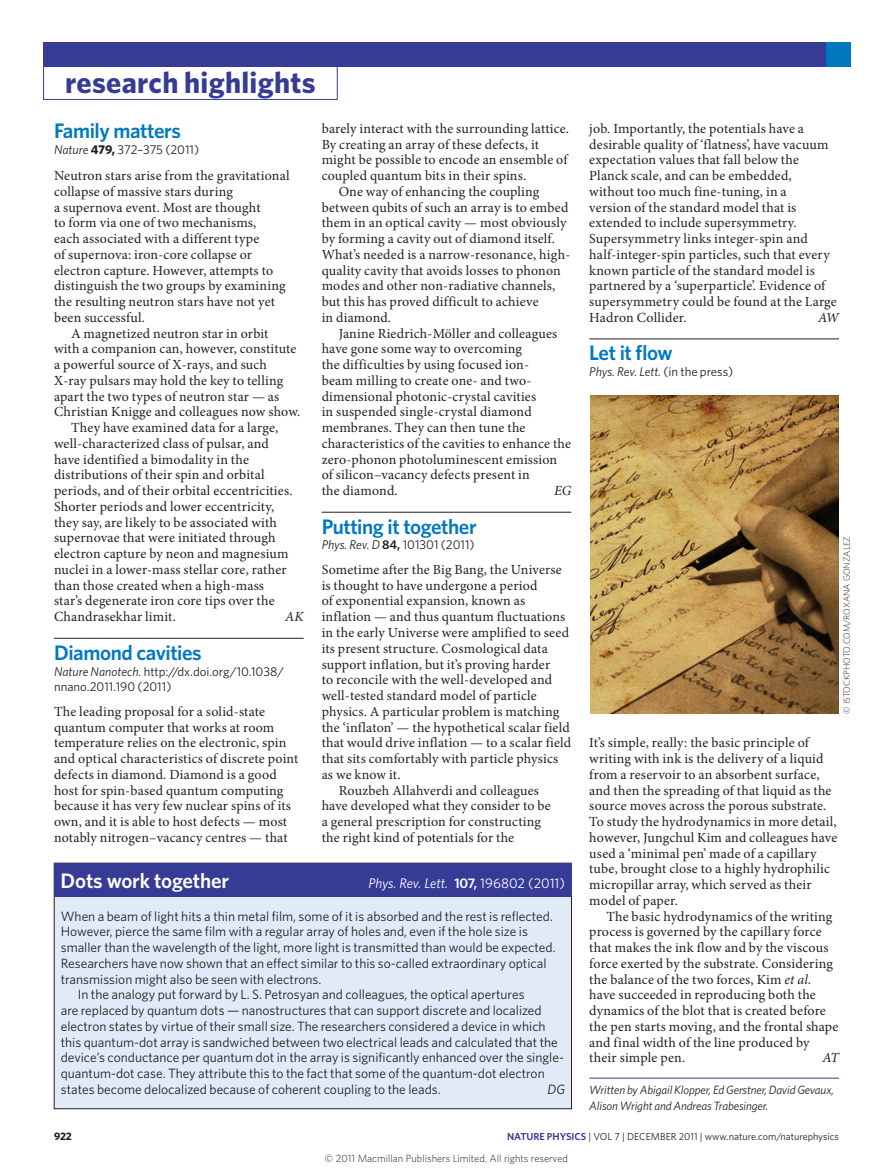
<style>
.page{position:relative;width:893px;height:1174px;background:#fff}
.page>*{position:absolute;margin:0;border:0;box-sizing:border-box;transform-origin:0 0}
.t1{font:700 30px "Whitney";letter-spacing:.01em;color:#363b95}
.Title_w_rule{font:600 21px "Whitney";letter-spacing:-.02em;color:#0078c0}
.RH_box_title{font:600 21px "Whitney";letter-spacing:-.01em;color:#fff}
.Title{font:600 21px "Whitney";letter-spacing:-.02em;color:#0078c0}
.Body_text{font:13.95px/15.8px "Minion Pro";letter-spacing:.015em;color:#231f20}
.Body_first{font:13.95px/15.8px "Minion Pro";letter-spacing:.015em;color:#231f20}
.RH_box_title-2{font:italic 13.95px "Whitney";letter-spacing:-.01em;color:#fff}
.Body_text-2{font:italic 13.95px "Minion Pro";letter-spacing:-.045em;color:#231f20}
.Box_body_text{font:13.5px/15.8px "Whitney";color:#231f20}
.Box_body_first{font:13.5px/15.8px "Whitney";color:#231f20}
.Box_body_text-2{font:italic 13.5px "Whitney";color:#231f20}
.Journal_DOI_ref{font:12.75px/15.8px "Whitney";color:#231f20}
.Journal_DOI_ref-2{font:italic 12.75px "Whitney";letter-spacing:-.01em;color:#231f20}
.Author_information{font:italic 12px/15.8px "Whitney";letter-spacing:-.01em;color:#231f20}
.t2{font:700 10.8px "Whitney";color:#231f20}
.t3{font:300 10.5px "Whitney";color:#231f20}
.t4{font:10.2px "Whitney";color:#231f20}
.Picture_credit{font:300 9px "Whitney";color:#231f20}
.s1{font-style:italic}
.s2{font-weight:700}
.s3{font-weight:600}
.s4{font-weight:600;font-style:normal}
.s5{font-style:normal}
.s6{font-weight:600;color:#363b95}
</style>
<div class="page">
<div style="left:43px;top:66px;width:295px;height:34px;border:1px solid #363b95"></div>
<div style="left:43px;top:43px;width:806px;height:24px;background:#363b95"></div>
<div style="left:826px;top:43px;width:24px;height:24px;background:#0078c0"></div>
<hr style="left:54px;top:638px;width:250px;height:1px;background:#231f20">
<hr style="left:322px;top:512px;width:249px;height:1px;background:#231f20">
<hr style="left:589px;top:339px;width:250px;height:1px;background:#231f20">
<hr style="left:589px;top:1078px;width:250px;height:1px;background:#363b95">
<img style="left:590px;top:395px;width:249px;height:318px">
<div style="left:54px;top:863px;width:517px;height:245px;background:#e1ebf7"></div>
<div style="left:54px;top:863px;width:517px;height:33px;background:#363b95"></div>
<p class="t1" style="left:65px;top:62px;width:252px">research highlights</p>
<p class="Title" style="left:54px;top:117px;width:128px">Family matters</p>
<p class="Journal_DOI_ref" style="left:54px;top:141px;width:147px"><span class="s1">Nature</span> <span class="s2">479,</span> 372–375 (2011)</p>
<p class="Body_first" style="left:54px;top:168px;width:237px">Neutron stars arise from the gravitational collapse of massive stars during<br>a supernova event. Most are thought<br>to form via one of two mechanisms,<br>each associated with a different type<br>of supernova: iron-core collapse or electron capture. However, attempts to distinguish the two groups by examining the resulting neutron stars have not yet been successful.</p>
<p class="Body_text" style="left:54px;top:325px;width:248px;text-indent:17px">A magnetized neutron star in orbit<br>with a companion can, however, constitute a powerful source of X-rays, and such X-ray pulsars may hold the key to telling apart the two types of neutron star — as Christian Knigge and colleagues now show.</p>
<p class="Body_text" style="left:54px;top:420px;width:240px;text-indent:17px">They have examined data for a large, well-characterized class of pulsar, and have identified a bimodality in the distributions of their spin and orbital periods, and of their orbital eccentricities.<br>Shorter periods and lower eccentricity, they say, are likely to be associated with supernovae that were initiated through electron capture by neon and magnesium nuclei in a lower-mass stellar core, rather than those created when a high-mass star’s degenerate iron core tips over the Chandrasekhar limit.</p>
<p class="Body_first" style="left:322px;top:120px;width:249px">barely interact with the surrounding lattice.<br>By creating an array of these defects, it might be possible to encode an ensemble of coupled quantum bits in their spins.</p>
<p class="Body_text" style="left:322px;top:183px;width:250px;text-indent:17px">One way of enhancing the coupling between qubits of such an array is to embed them in an optical cavity — most obviously by forming a cavity out of diamond itself.<br>What’s needed is a narrow-resonance, high&shy;quality cavity that avoids losses to phonon modes and other non-radiative channels, but this has proved difficult to achieve<br>in diamond.</p>
<p class="Body_text" style="left:322px;top:325px;width:251px;text-indent:17px">Janine Riedrich-Möller and colleagues have gone some way to overcoming<br>the difficulties by using focused ion-<br>beam milling to create one- and two&shy;dimensional photonic-crystal cavities<br>in suspended single-crystal diamond membranes. They can then tune the characteristics of the cavities to enhance the zero-phonon photoluminescent emission of silicon–vacancy defects present in<br>the diamond.</p>
<p class="Body_text-2" style="left:554px;top:481px;width:19px">EG</p>
<p class="Title_w_rule" style="left:322px;top:512px;width:157px">Putting it together</p>
<p class="Journal_DOI_ref" style="left:322px;top:537px;width:154px"><span class="s1">Phys. Rev. D</span> <span class="s3">84,</span> 101301 (2011)</p>
<p class="Body_first" style="left:322px;top:561px;width:251px">Sometime after the Big Bang, the Universe is thought to have undergone a period<br>of exponential expansion, known as inflation — and thus quantum fluctuations in the early Universe were amplified to seed its present structure. Cosmological data support inflation, but it’s proving harder<br>to reconcile with the well-developed and well-tested standard model of particle physics. A particular problem is matching the ‘inflaton’ — the hypothetical scalar field that would drive inflation — to a scalar field that sits comfortably with particle physics as we know it.</p>
<p class="Body_text" style="left:322px;top:782px;width:231px;text-indent:17px">Rouzbeh Allahverdi and colleagues have developed what they consider to be a general prescription for constructing the right kind of potentials for the</p>
<p class="Body_text-2" style="left:285px;top:607px;width:20px">AK</p>
<p class="Title_w_rule" style="left:54px;top:638px;width:149px">Diamond cavities</p>
<p class="Journal_DOI_ref" style="left:54px;top:663px;width:231px"><span class="s1">Nature Nanotech.</span> http://dx.doi.org/10.1038/ nnano.2011.190 (2011)</p>
<p class="Body_first" style="left:54px;top:703px;width:246px">The leading proposal for a solid-state quantum computer that works at room temperature relies on the electronic, spin and optical characteristics of discrete point defects in diamond. Diamond is a good host for spin-based quantum computing because it has very few nuclear spins of its own, and it is able to host defects — most notably nitrogen–vacancy centres — that</p>
<p class="RH_box_title" style="left:61px;top:867px;width:170px">Dots work together</p>
<p class="RH_box_title-2" style="left:368px;top:874px;width:198px">Phys. Rev. Lett. <span class="s4">107,</span> <span class="s5">196802 (2011)</span></p>
<p class="Box_body_first" style="left:61px;top:907px;width:496px">When a beam of light hits a thin metal film, some of it is absorbed and the rest is reflected.<br>However, pierce the same film with a regular array of holes and, even if the hole size is smaller than the wavelength of the light, more light is transmitted than would be expected.<br>Researchers have now shown that an effect similar to this so-called extraordinary optical transmission might also be seen with electrons.</p>
<p class="Box_body_text" style="left:61px;top:986px;width:505px;text-indent:17px">In the analogy put forward by L. S. Petrosyan and colleagues, the optical apertures<br>are replaced by quantum dots — nanostructures that can support discrete and localized electron states by virtue of their small size. The researchers considered a device in which this quantum-dot array is sandwiched between two electrical leads and calculated that the device’s conductance per quantum dot in the array is significantly enhanced over the single&shy;quantum-dot case. They attribute this to the fact that some of the quantum-dot electron states become delocalized because of coherent coupling to the leads.</p>
<p class="Box_body_text-2" style="left:548px;top:1080px;width:19px">DG</p>
<p class="Body_text" style="left:589px;top:120px;width:249px">job. Importantly, the potentials have a desirable quality of ‘flatness’, have vacuum expectation values that fall below the Planck scale, and can be embedded, without too much fine-tuning, in a<br>version of the standard model that is extended to include supersymmetry.<br>Supersymmetry links integer-spin and half-integer-spin particles, such that every known particle of the standard model is partnered by a ‘superparticle’. Evidence of supersymmetry could be found at the Large Hadron Collider.</p>
<p class="Body_text-2" style="left:818px;top:308px;width:22px">AW</p>
<p class="Title_w_rule" style="left:589px;top:339px;width:85px">Let it flow</p>
<p class="Journal_DOI_ref-2" style="left:589px;top:363px;width:145px">Phys. Rev. Lett. <span class="s5">(in the press)</span></p>
<p class="Picture_credit" style="left:841px;top:713px;width:179px;rotate:-90deg">© ISTOCKPHOTO.COM/ROXANA GONZALEZ</p>
<p class="Body_first" style="left:589px;top:735px;width:250px">It’s simple, really: the basic principle of writing with ink is the delivery of a liquid from a reservoir to an absorbent surface, and then the spreading of that liquid as the source moves across the porous substrate.<br>To study the hydrodynamics in more detail, however, Jungchul Kim and colleagues have used a ‘minimal pen’ made of a capillary tube, brought close to a highly hydrophilic micropillar array, which served as their model of paper.</p>
<p class="Body_text" style="left:589px;top:908px;width:251px;text-indent:17px">The basic hydrodynamics of the writing process is governed by the capillary force that makes the ink flow and by the viscous force exerted by the substrate. Considering the balance of the two forces, Kim <span class="s1">et al. </span>have succeeded in reproducing both the dynamics of the blot that is created before the pen starts moving, and the frontal shape and final width of the line produced by their simple pen.</p>
<p class="Body_text-2" style="left:822px;top:1048px;width:18px">AT</p>
<p class="Author_information" style="left:589px;top:1081px;width:246px">Written by Abigail Klopper, Ed Gerstner, David Gevaux,<br>Alison Wright and Andreas Trabesinger.</p>
<p class="t2" style="left:54px;top:1129px;width:19px">922</p>
<p class="t4" style="left:507px;top:1129px;width:333px"><span class="s6">NATURE PHYSICS</span> | VOL 7 | DECEMBER 2011 | www.nature.com/naturephysics</p>
<p class="t3" style="left:325px;top:1151px;width:245px">© 2011 Macmillan Publishers Limited. All rights reserved</p>
</div>
